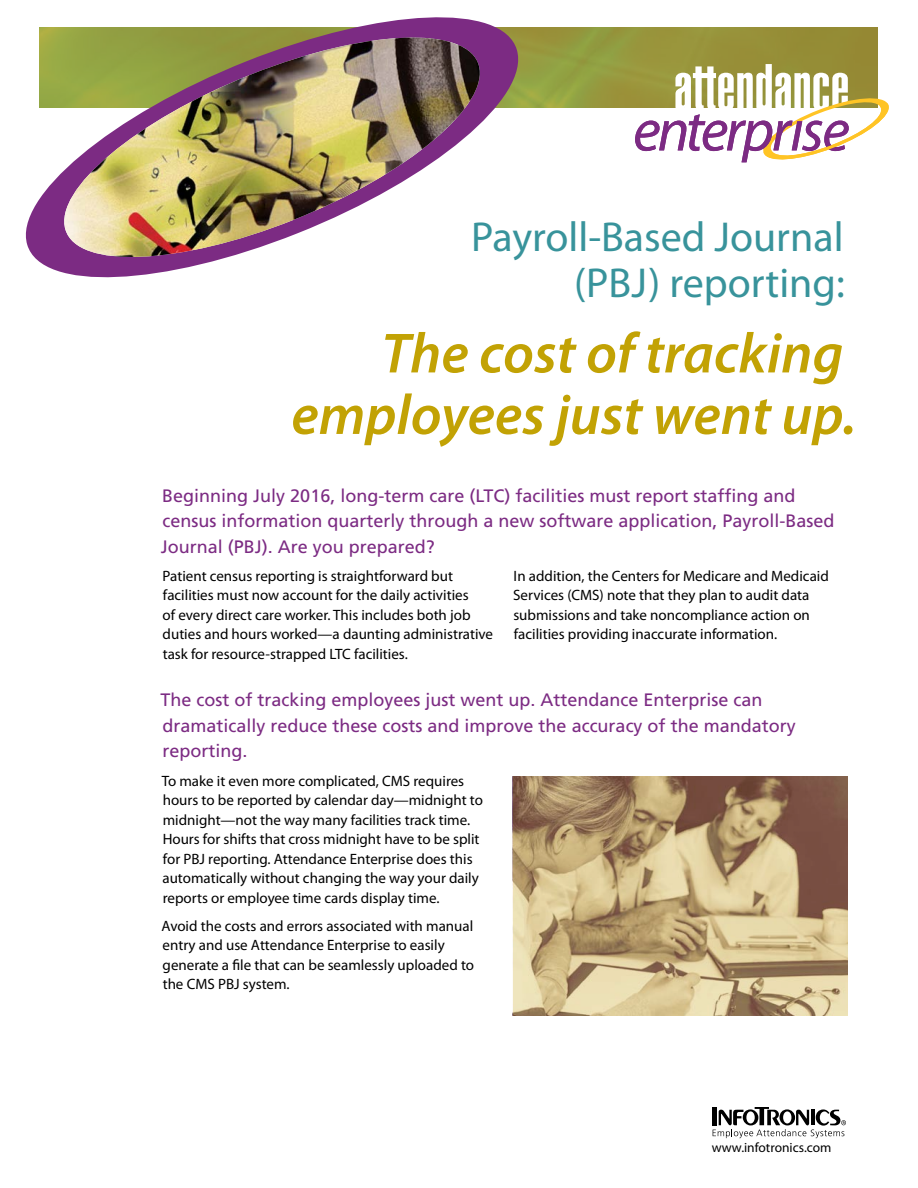
<style>
.page{position:relative;width:918px;height:1188px;background:#fff}
.page>*{position:absolute;margin:0;border:0;box-sizing:border-box;transform-origin:0 0}
.heading{font:italic 600 57px/61.5px "Myriad Pro";color:#c2a204;text-align:right}
.t1{font:42px/46.5px "Myriad Pro";color:#38939b;text-align:right}
.intro_paragraph{font:18px/25.5px "Frutiger";color:#7c2b83}
.t2{font:15px/19.5px "Myriad Pro";color:#000}
.subheading{font:13.5px "Myriad Pro";color:#000}
</style>
<div class="page">
<svg style="left:713px;top:1107px;width:133px;height:31px"></svg>
<svg style="left:531px;top:27px;width:347px;height:81px;background:#96953b"></svg>
<svg style="left:635px;top:64px;width:254px;height:98px"></svg>
<svg style="left:25px;top:17px;width:506px;height:261px"></svg>
<svg style="left:53px;top:25px;width:437px;height:245px"></svg>
<img style="left:62px;top:38px;width:419px;height:220px">
<img style="left:513px;top:776px;width:334px;height:239px">
<p class="t1" style="left:471px;top:213px;width:375px">Payroll-Based Journal (PBJ) reporting:</p>
<p class="heading" style="left:291px;top:324px;width:566px">The cost of tracking employees just went up.</p>
<p class="intro_paragraph" style="left:161px;top:483px;width:675px">Beginning July 2016, long-term care (LTC) facilities must report staffing and census information quarterly through a new software application, Payroll-Based<br>Journal (PBJ). Are you prepared?</p>
<p class="t2" style="left:163px;top:566px;width:332px">Patient census reporting is straightforward but facilities must now account for the daily activities<br>of every direct care worker. This includes both job duties and hours worked—a daunting administrative task for resource-strapped LTC facilities.</p>
<p class="t2" style="left:513px;top:566px;width:317px">In addition, the Centers for Medicare and Medicaid Services (CMS) note that they plan to audit data submissions and take noncompliance action on facilities providing inaccurate information.</p>
<p class="intro_paragraph" style="left:160px;top:688px;width:637px">The cost of tracking employees just went up. Attendance Enterprise can dramatically reduce these costs and improve the accuracy of the mandatory reporting.</p>
<p class="t2" style="left:162px;top:771px;width:323px">To make it even more complicated, CMS requires hours to be reported by calendar day—midnight to midnight—not the way many facilities track time.<br>Hours for shifts that cross midnight have to be split for PBJ reporting. Attendance Enterprise does this automatically without changing the way your daily reports or employee time cards display time.</p>
<p class="t2" style="left:161px;top:916px;width:314px">Avoid the costs and errors associated with manual entry and use Attendance Enterprise to easily generate a file that can be seamlessly uploaded to the CMS PBJ system.</p>
<p class="subheading" style="left:712px;top:1139px;width:121px">www.infotronics.com</p>
</div>
